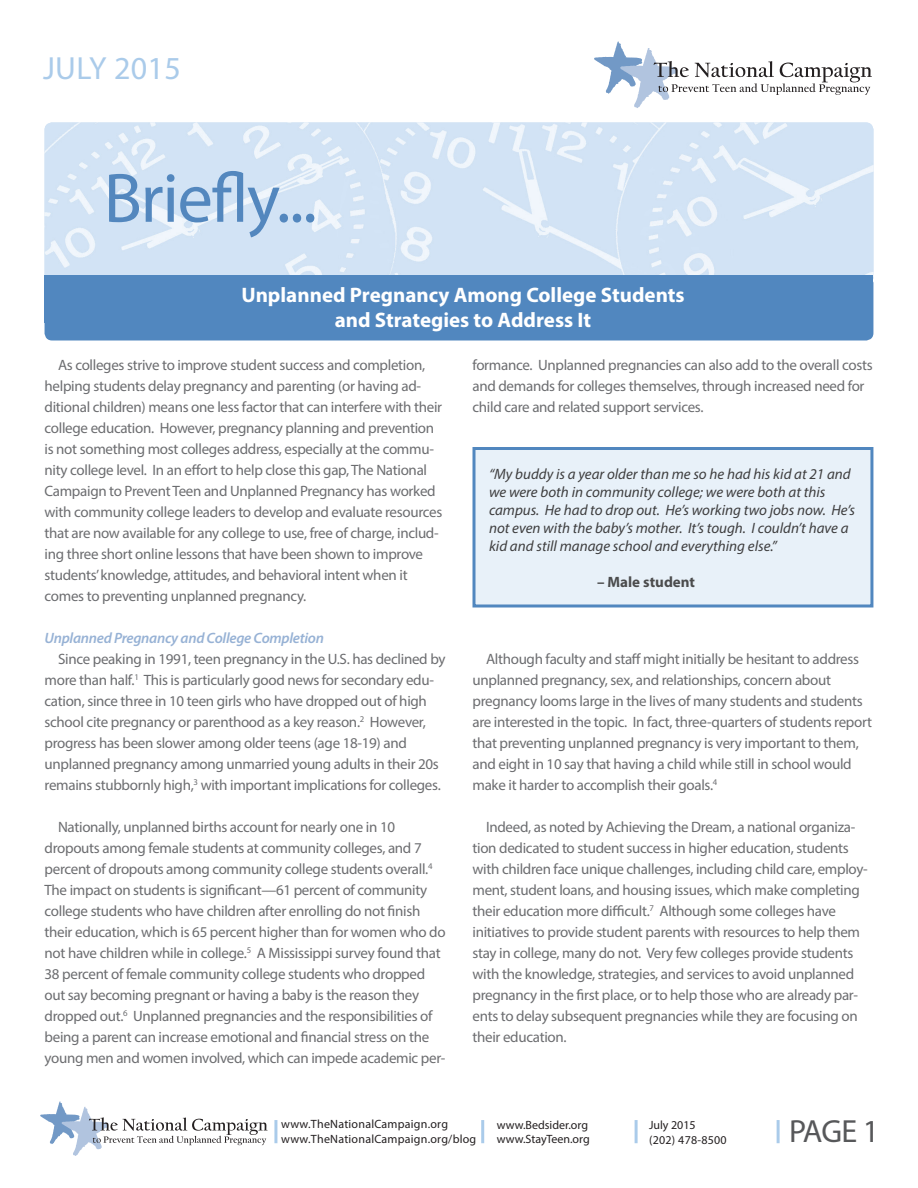
<style>
.page{position:relative;width:918px;height:1188px;background:#fff}
.page>*{position:absolute;margin:0;border:0;box-sizing:border-box;transform-origin:0 0}
.t1{font:70.5px "Myriad Pro";letter-spacing:-.02em;color:#5387be}
.t2{font:32.1px "Myriad Pro";letter-spacing:.01em;color:#aacbea}
.t3{font:32.1px "Myriad Pro";color:#57585a}
.Cover_Heading{font:700 21px "Myriad Pro";color:#fff}
.Body_Copy{font:15px/21px "Myriad Pro";letter-spacing:-.02em;color:#6c6d70}
.t4{font:italic 15px/18px "Myriad Pro";color:#3e3e3f}
.Body_Copy-2{font:italic 600 15px "Myriad Pro";letter-spacing:-.02em;color:#97b2d5}
.t5{font:700 15px "Myriad Pro";color:#4b4c4d}
.t6{font:12px/15px "Myriad Pro";letter-spacing:.02em;color:#231f20}
.t7{font:12px/14.4px "Myriad Pro";color:#231f20}
</style>
<div class="page">
<svg style="left:40px;top:1102px;width:228px;height:54px"></svg>
<hr style="left:274px;top:1120px;width:3px;height:23px;background:#aacbea">
<hr style="left:481px;top:1120px;width:3px;height:23px;background:#aacbea">
<hr style="left:635px;top:1120px;width:3px;height:23px;background:#aacbea">
<hr style="left:777px;top:1120px;width:3px;height:23px;background:#aacbea">
<img style="left:45px;top:122px;width:828px;height:153px">
<div style="left:45px;top:276px;width:828px;height:64px;background:#5187bf;border-radius:8px"></div>
<svg style="left:45px;top:275px;width:828px;height:6px"></svg>
<svg style="left:594px;top:42px;width:278px;height:66px"></svg>
<div style="left:474px;top:448px;width:398px;height:158px;background:#e8f1f9"></div>
<div style="left:472px;top:447px;width:401px;height:161px;border:3px solid #5187bf"></div>
<p class="t2" style="left:43px;top:48px;width:139px">JULY 2015</p>
<p class="t1" style="left:104px;top:155px;width:215px">Briefly...</p>
<p class="Cover_Heading" style="left:241px;top:281px;width:445px">Unplanned Pregnancy Among College Students</p>
<p class="Cover_Heading" style="left:335px;top:306px;width:258px">and Strategies to Address It</p>
<p class="Body_Copy" style="left:45px;top:354px;width:399px;text-indent:14px">As colleges strive to improve student success and completion, helping students delay pregnancy and parenting (or having ad&shy;ditional children) means one less factor that can interfere with their college education. However, pregnancy planning and prevention is not something most colleges address, especially at the commu&shy;nity college level. In an effort to help close this gap, The National Campaign to Prevent Teen and Unplanned Pregnancy has worked with community college leaders to develop and evaluate resources that are now available for any college to use, free of charge, includ&shy;ing three short online lessons that have been shown to improve students’ knowledge, attitudes, and behavioral intent when it comes to preventing unplanned pregnancy.</p>
<p class="Body_Copy-2" style="left:45px;top:628px;width:281px">Unplanned Pregnancy and College Completion</p>
<p class="Body_Copy" style="left:45px;top:648px;width:403px;text-indent:14px">Since peaking in 1991, teen pregnancy in the U.S. has declined by more than half.<sup>1</sup> This is particularly good news for secondary edu&shy;cation, since three in 10 teen girls who have dropped out of high school cite pregnancy or parenthood as a key reason.<sup>2</sup> However, progress has been slower among older teens (age 18-19) and unplanned pregnancy among unmarried young adults in their 20s remains stubbornly high,<sup>3</sup> with important implications for colleges.</p>
<p class="Body_Copy" style="left:45px;top:816px;width:403px;text-indent:14px">Nationally, unplanned births account for nearly one in 10 dropouts among female students at community colleges, and 7 percent of dropouts among community college students overall.<sup>4<br></sup>The impact on students is significant—61 percent of community college students who have children after enrolling do not finish their education, which is 65 percent higher than for women who do not have children while in college.<sup>5</sup> A Mississippi survey found that 38 percent of female community college students who dropped out say becoming pregnant or having a baby is the reason they dropped out.<sup>6</sup> Unplanned pregnancies and the responsibilities of being a parent can increase emotional and financial stress on the young men and women involved, which can impede academic per-</p>
<p class="Body_Copy" style="left:472px;top:354px;width:402px">formance. Unplanned pregnancies can also add to the overall costs and demands for colleges themselves, through increased need for child care and related support services.</p>
<p class="t4" style="left:489px;top:465px;width:368px">“My buddy is a year older than me so he had his kid at 21 and we were both in community college; we were both at this campus. He had to drop out. He’s working two jobs now. He’s not even with the baby’s mother. It’s tough. I couldn’t have a kid and still manage school and everything else.”</p>
<p class="t5" style="left:597px;top:572px;width:100px">– Male student</p>
<p class="Body_Copy" style="left:472px;top:648px;width:401px;text-indent:14px">Although faculty and staff might initially be hesitant to address unplanned pregnancy, sex, and relationships, concern about pregnancy looms large in the lives of many students and students are interested in the topic. In fact, three-quarters of students report that preventing unplanned pregnancy is very important to them, and eight in 10 say that having a child while still in school would make it harder to accomplish their goals.<sup>4</sup></p>
<p class="Body_Copy" style="left:472px;top:816px;width:397px;text-indent:14px">Indeed, as noted by Achieving the Dream, a national organiza&shy;tion dedicated to student success in higher education, students with children face unique challenges, including child care, employ&shy;ment, student loans, and housing issues, which make completing their education more difficult.<sup>7</sup> Although some colleges have initiatives to provide student parents with resources to help them stay in college, many do not. Very few colleges provide students with the knowledge, strategies, and services to avoid unplanned pregnancy in the first place, or to help those who are already par&shy;ents to delay subsequent pregnancies while they are focusing on their education.</p>
<p class="t6" style="left:281px;top:1116px;width:197px">www.TheNationalCampaign.org www.TheNationalCampaign.org/blog</p>
<p class="t7" style="left:497px;top:1117px;width:95px">www.Bedsider.org www.StayTeen.org</p>
<p class="t6" style="left:649px;top:1117px;width:79px">July 2015<br>(202) 478-8500</p>
<p class="t3" style="left:789px;top:1112px;width:92px">PAGE 1</p>
</div>
